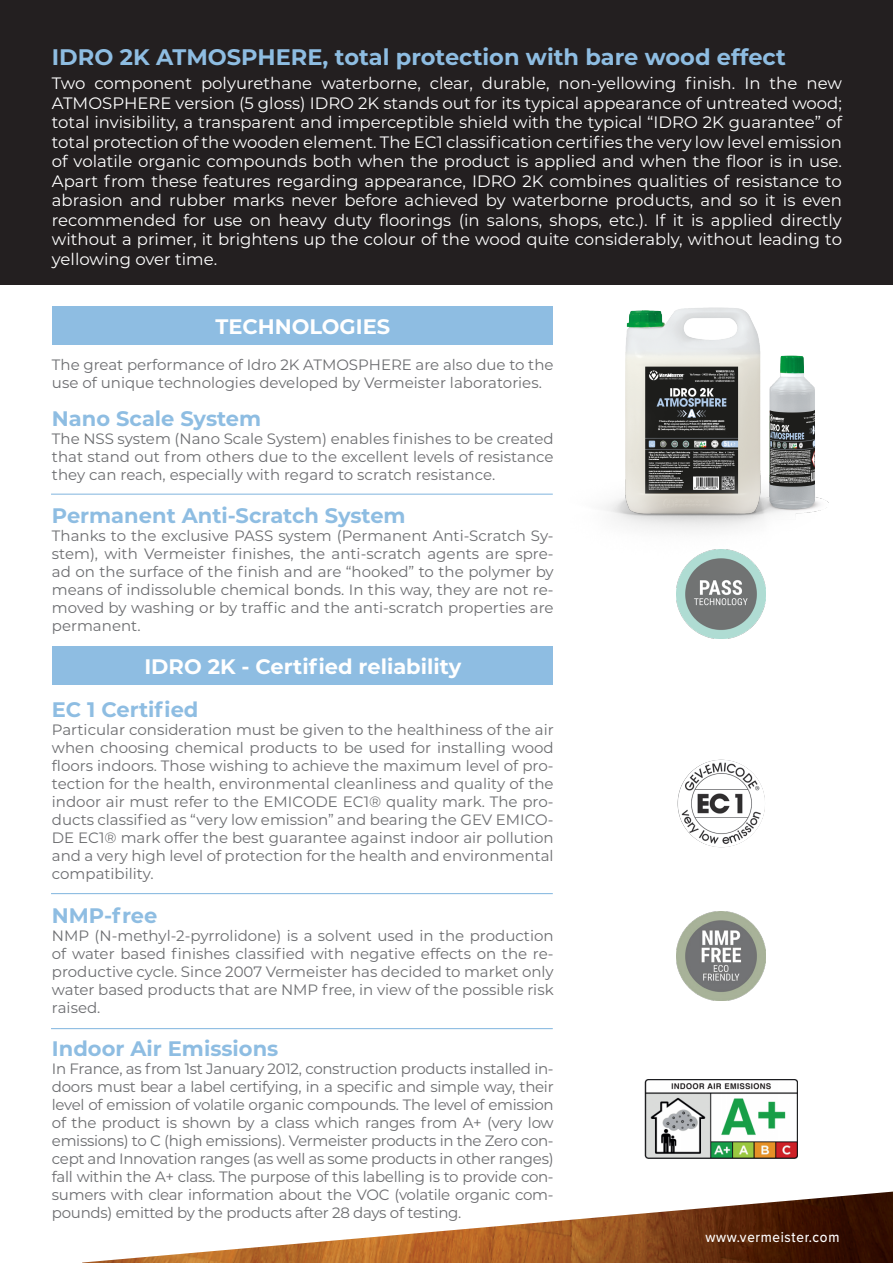
<style>
.page{position:relative;width:893px;height:1263px;background:#fff}
.page>*{position:absolute;margin:0;border:0;box-sizing:border-box;transform-origin:0 0}
.t1{font:700 22.5px "Montserrat";color:#8ebde2}
.t2{font:700 21px "Montserrat";color:#8ebde2}
.t3{font:700 21px "Montserrat";color:#fff}
.t4{font:16.5px/19.5px "Montserrat";color:#fff;text-align:justify}
.t5{font:15px/18px "Montserrat";color:#6c6d70;text-align:justify}
.t6{font:500 14.85px "Proxima Nova";letter-spacing:.05em;color:#fff;scale:.91 1}
</style>
<div class="page">
<div style="left:0;top:0;width:893px;height:285px;background:#231f20"></div>
<img style="left:678px;top:760px;width:87px;height:87px;border-radius:43px">
<img style="left:82px;top:1191px;width:811px;height:72px">
<hr style="left:51px;top:494px;width:502px;height:1px;background:#8ebde2">
<hr style="left:51px;top:893px;width:502px;height:1px;background:#8ebde2">
<hr style="left:51px;top:1028px;width:502px;height:1px;background:#8ebde2">
<div style="left:52px;top:646px;width:501px;height:39px;background:#8ebde2"></div>
<div style="left:52px;top:306px;width:501px;height:38px;background:#8ebde2"></div>
<img style="left:677px;top:559px;width:89px;height:79px">
<img style="left:677px;top:911px;width:89px;height:89px">
<img style="left:645px;top:1079px;width:153px;height:80px">
<img style="left:604px;top:307px;width:225px;height:252px">
<p class="t1" style="left:52px;top:41px;width:735px">IDRO 2K ATMOSPHERE, total protection with bare wood effect</p>
<p class="t4" style="left:52px;top:73px;width:792px">Two component polyurethane waterborne, clear, durable, non-yellowing finish. In the new ATMOSPHERE version (5 gloss) IDRO 2K stands out for its typical appearance of untreated wood; total invisibility, a transparent and imperceptible shield with the typical “IDRO 2K guarantee” of total protection of the wooden element. The EC1 classification certifies the very low level emission of volatile organic compounds both when the product is applied and when the floor is in use.<br>Apart from these features regarding appearance, IDRO 2K combines qualities of resistance to abrasion and rubber marks never before achieved by waterborne products, and so it is even recommended for use on heavy duty floorings (in salons, shops, etc.). If it is applied directly without a primer, it brightens up the colour of the wood quite considerably, without leading to yellowing over time.</p>
<p class="t3" style="left:215px;top:312px;width:176px">TECHNOLOGIES</p>
<p class="t5" style="left:52px;top:355px;width:503px">The great performance of Idro 2K ATMOSPHERE are also due to the use of unique technologies developed by Vermeister laboratories.</p>
<p class="t2" style="left:52px;top:403px;width:211px">Nano Scale System</p>
<p class="t5" style="left:52px;top:429px;width:503px">The NSS system (Nano Scale System) enables finishes to be created that stand out from others due to the excellent levels of resistance they can reach, especially with regard to scratch resistance.</p>
<p class="t2" style="left:52px;top:500px;width:355px">Permanent Anti-Scratch System</p>
<p class="t5" style="left:52px;top:526px;width:503px">Thanks to the exclusive PASS system (Permanent Anti-Scratch Sy&shy;stem), with Vermeister finishes, the anti-scratch agents are spre&shy;ad on the surface of the finish and are “hooked” to the polymer by means of indissoluble chemical bonds. In this way, they are not re&shy;moved by washing or by traffic and the anti-scratch properties are permanent.</p>
<p class="t3" style="left:144px;top:652px;width:318px">IDRO 2K - Certified reliability</p>
<p class="t2" style="left:52px;top:695px;width:148px">EC 1 Certified</p>
<p class="t5" style="left:52px;top:720px;width:503px">Particular consideration must be given to the healthiness of the air when choosing chemical products to be used for installing wood floors indoors. Those wishing to achieve the maximum level of pro&shy;tection for the health, environmental cleanliness and quality of the indoor air must refer to the EMICODE EC1® quality mark. The pro&shy;ducts classified as “very low emission” and bearing the GEV EMICO-DE EC1® mark offer the best guarantee against indoor air pollution and a very high level of protection for the health and environmental compatibility.</p>
<p class="t2" style="left:52px;top:900px;width:107px">NMP-free</p>
<p class="t5" style="left:52px;top:926px;width:503px">NMP (N-methyl-2-pyrrolidone) is a solvent used in the production of water based finishes classified with negative effects on the re&shy;productive cycle. Since 2007 Vermeister has decided to market only water based products that are NMP free, in view of the possible risk raised.</p>
<p class="t2" style="left:52px;top:1033px;width:228px">Indoor Air Emissions</p>
<p class="t5" style="left:52px;top:1059px;width:503px">In France, as from 1st January 2012, construction products installed in&shy;doors must bear a label certifying, in a specific and simple way, their level of emission of volatile organic compounds. The level of emission of the product is shown by a class which ranges from A+ (very low emissions) to C (high emissions). Vermeister products in the Zero con&shy;cept and Innovation ranges (as well as some products in other ranges) fall within the A+ class. The purpose of this labelling is to provide con&shy;sumers with clear information about the VOC (volatile organic com&shy;pounds) emitted by the products after 28 days of testing.</p>
<p class="t6" style="left:705px;top:1226px;width:149px">www.vermeister.com</p>
</div>
